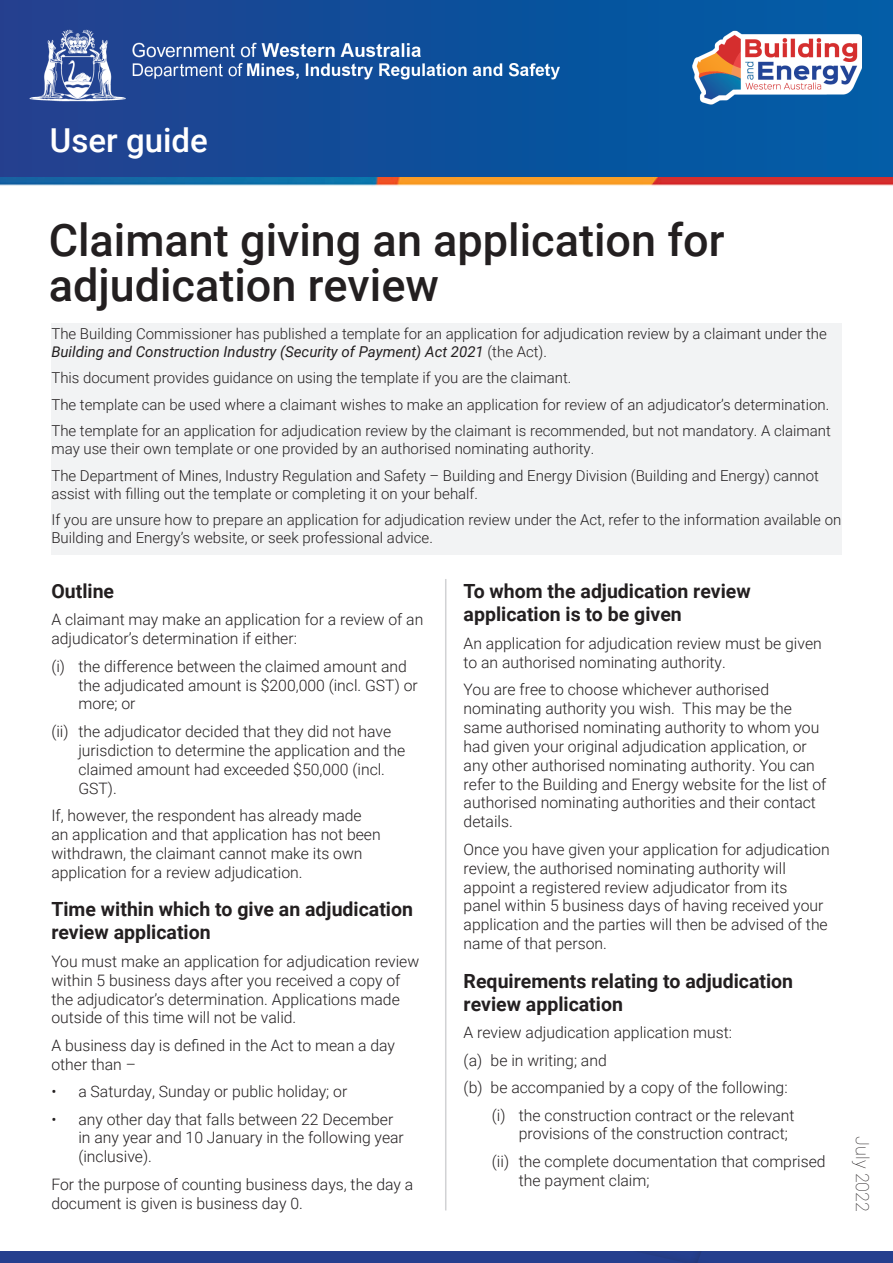
<style>
.page{position:relative;width:893px;height:1263px;background:#fff}
.page>*{position:absolute;margin:0;border:0;box-sizing:border-box;transform-origin:0 0}
.t1{font:500 45px/45px "Roboto";color:#231f20}
.t2{font:500 33px "Roboto";color:#fff}
.Sub_heading{font:700 19.5px/23.4px "Roboto";color:#231f20}
.t3{font:100 18px "Roboto";color:#231f20}
.Body{font:300 15.75px/18.9px "Roboto";color:#231f20}
.Body-2{font:300 15px/18px "Roboto";color:#231f20}
.s1{font-weight:400;font-style:italic}
</style>
<div class="page">
<img style="left:0;top:176px;width:893px;height:10px">
<div style="left:0;top:0;width:893px;height:176px;background:linear-gradient(to right,#22408e,#005ea7)"></div>
<div style="left:0;top:1251px;width:893px;height:12px;background:#253f8e"></div>
<img style="left:27px;top:6px;width:558px;height:122px">
<img style="left:687px;top:27px;width:180px;height:78px">
<hr style="left:445px;top:579px;width:1px;height:631px;background:#d1d2d4">
<div style="left:51px;top:323px;width:791px;height:232px;background:#f2f3f4"></div>
<p class="t2" style="left:50px;top:117px;width:159px">User guide</p>
<p class="t1" style="left:49px;top:216px;width:677px">Claimant giving an application for adjudication review</p>
<p class="Body-2" style="left:51px;top:324px;width:777px">The Building Commissioner has published a template for an application for adjudication review by a claimant under the<br><span class="s1">Building and Construction Industry (Security of Payment) Act 2021</span> (the Act).</p>
<p class="Body-2" style="left:51px;top:368px;width:521px">This document provides guidance on using the template if you are the claimant.</p>
<p class="Body-2" style="left:51px;top:395px;width:779px">The template can be used where a claimant wishes to make an application for review of an adjudicator’s determination.</p>
<p class="Body-2" style="left:51px;top:421px;width:781px">The template for an application for adjudication review by the claimant is recommended, but not mandatory. A claimant may use their own template or one provided by an authorised nominating authority.</p>
<p class="Body-2" style="left:51px;top:466px;width:769px">The Department of Mines, Industry Regulation and Safety – Building and Energy Division (Building and Energy) cannot assist with filling out the template or completing it on your behalf.</p>
<p class="Body-2" style="left:51px;top:510px;width:791px">If you are unsure how to prepare an application for adjudication review under the Act, refer to the information available on<br>Building and Energy’s website, or seek professional advice.</p>
<p class="Sub_heading" style="left:51px;top:578px;width:64px">Outline</p>
<p class="Body" style="left:51px;top:610px;width:373px">A claimant may make an application for a review of an adjudicator’s determination if either:</p>
<p class="Body" style="left:78px;top:656px;width:341px;text-indent:-27px">(i) the difference between the claimed amount and the adjudicated amount is $200,000 (incl. GST) or more; or</p>
<p class="Body" style="left:78px;top:721px;width:328px;text-indent:-27px">(ii) the adjudicator decided that they did not have jurisdiction to determine the application and the claimed amount had exceeded $50,000 (incl.<br>GST).</p>
<p class="Body" style="left:51px;top:805px;width:331px">If, however, the respondent has already made an application and that application has not been withdrawn, the claimant cannot make its own application for a review adjudication.</p>
<p class="Sub_heading" style="left:51px;top:896px;width:363px">Time within which to give an adjudication review application</p>
<p class="Body" style="left:51px;top:951px;width:369px">You must make an application for adjudication review within 5 business days after you received a copy of the adjudicator’s determination. Applications made outside of this time will not be valid.</p>
<p class="Body" style="left:51px;top:1035px;width:345px">A business day is defined in the Act to mean a day other than –</p>
<p class="Body" style="left:51px;top:1081px;width:297px">• a Saturday, Sunday or public holiday; or</p>
<p class="Body" style="left:78px;top:1109px;width:327px;text-indent:-27px">• any other day that falls between 22 December in any year and 10 January in the following year (inclusive).</p>
<p class="Body" style="left:51px;top:1174px;width:363px">For the purpose of counting business days, the day a document is given is business day 0.</p>
<p class="Sub_heading" style="left:464px;top:578px;width:289px">To whom the adjudication review application is to be given</p>
<p class="Body" style="left:464px;top:633px;width:360px">An application for adjudication review must be given to an authorised nominating authority.</p>
<p class="Body" style="left:464px;top:679px;width:364px">You are free to choose whichever authorised nominating authority you wish. This may be the same authorised nominating authority to whom you had given your original adjudication application, or any other authorised nominating authority. You can refer to the Building and Energy website for the list of authorised nominating authorities and their contact details.</p>
<p class="Body" style="left:464px;top:839px;width:368px">Once you have given your application for adjudication review, the authorised nominating authority will appoint a registered review adjudicator from its<br>panel within 5 business days of having received your application and the parties will then be advised of the name of that person.</p>
<p class="Sub_heading" style="left:464px;top:968px;width:331px">Requirements relating to adjudication review application</p>
<p class="Body" style="left:464px;top:1023px;width:270px">A review adjudication application must:</p>
<p class="Body" style="left:464px;top:1050px;width:145px">(a) be in writing; and</p>
<p class="Body" style="left:464px;top:1077px;width:326px">(b) be accompanied by a copy of the following:</p>
<p class="Body" style="left:519px;top:1105px;width:277px;text-indent:-27px">(i) the construction contract or the relevant provisions of the construction contract;</p>
<p class="Body" style="left:519px;top:1151px;width:308px;text-indent:-27px">(ii) the complete documentation that comprised the payment claim;</p>
<p class="t3" style="left:875px;top:1136px;width:77px;rotate:90deg">July 2022</p>
</div>
